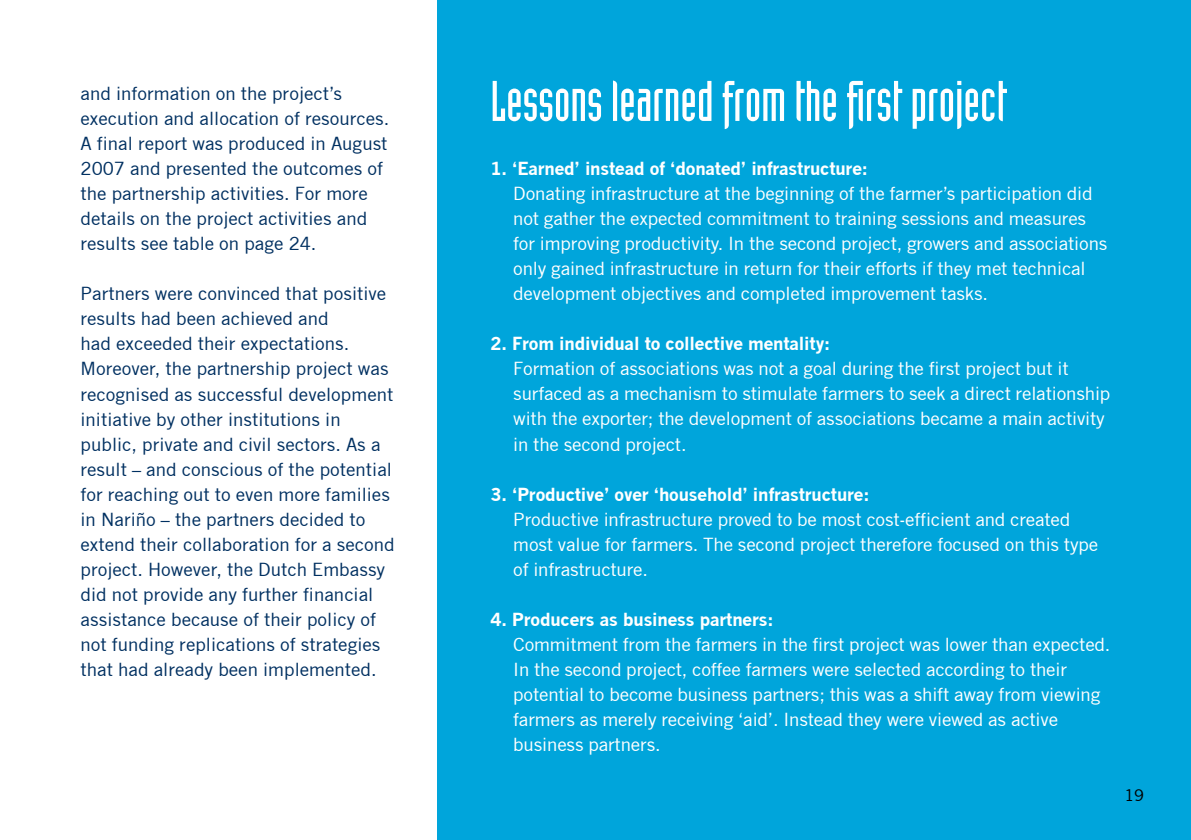
<style>
.page{position:relative;width:1191px;height:840px;background:#fff}
.page>*{position:absolute;margin:0;border:0;box-sizing:border-box;transform-origin:0 0}
.t1{font:56px "Industria Solid";color:#fff}
.t2{font:18px/25px "RS Merasmus Sans";letter-spacing:-.01em;color:#fff}
.t3{font:18px/25px "RS Merasmus Sans";color:#003061}
.t4{font:700 18px "RS Merasmus Sans";letter-spacing:-.01em;color:#fff}
.t5{font:16px "RS Merasmus Sans";color:#000}
</style>
<div class="page">
<div style="left:437px;top:0;width:754px;height:839px;background:#00a5db"></div>
<p class="t3" style="left:81px;top:81px;width:310px">and information on the project’s execution and allocation of resources.<br>A final report was produced in August 2007 and presented the outcomes of the partnership activities. For more details on the project activities and results see table on page 24.</p>
<p class="t3" style="left:81px;top:281px;width:316px">Partners were convinced that positive results had been achieved and<br>had exceeded their expectations.<br>M oreover, the partnership project was recognised as successful development initiative by other institutions in public, private and civil sectors. As a result – and conscious of the potential for reaching out to even more families in Nariño – the partners decided to extend their collaboration for a second project. H owever, the Dutch Embassy did not provide any further financial assistance because of their policy of not funding replications of strategies that had already been implemented.</p>
<h1 class="t1" style="left:490px;top:70px;width:518px">Lessons learned from the first project</h1>
<p class="t4" style="left:490px;top:157px;width:379px">1. ‘Earned’ instead of ‘donated’ infrastructure:</p>
<p class="t2" style="left:513px;top:181px;width:596px">Donating infrastructure at the beginning of the farmer’s participation did not gather the expected commitment to training sessions and measures for improving productivity. I n the second project, growers and associations only gained infrastructure in return for their efforts if they met technical development objectives and completed improvement tasks.</p>
<p class="t4" style="left:490px;top:332px;width:341px">2. From individual to collective mentality:</p>
<p class="t2" style="left:513px;top:356px;width:598px">Formation of associations was not a goal during the first project but it surfaced as a mechanism to stimulate farmers to seek a direct relationship with the exporter; the development of associations became a main activity in the second project.</p>
<p class="t4" style="left:490px;top:482px;width:380px">3. ‘Productive’ over ‘household’ infrastructure:</p>
<p class="t2" style="left:513px;top:506px;width:586px">Productive infrastructure proved to be most cost-efficient and created most value for farmers. The second project therefore focused on this type of infrastructure.</p>
<p class="t4" style="left:490px;top:607px;width:284px">4. Producers as business partners:</p>
<p class="t2" style="left:513px;top:631px;width:599px">Commitment from the farmers in the first project was lower than expected.<br>I n the second project, coffee farmers were selected according to their potential to become business partners; this was a shift away from viewing farmers as merely receiving ‘aid’. I nstead they were viewed as active business partners.</p>
<p class="t5" style="left:1124px;top:785px;width:21px">19</p>
</div>
